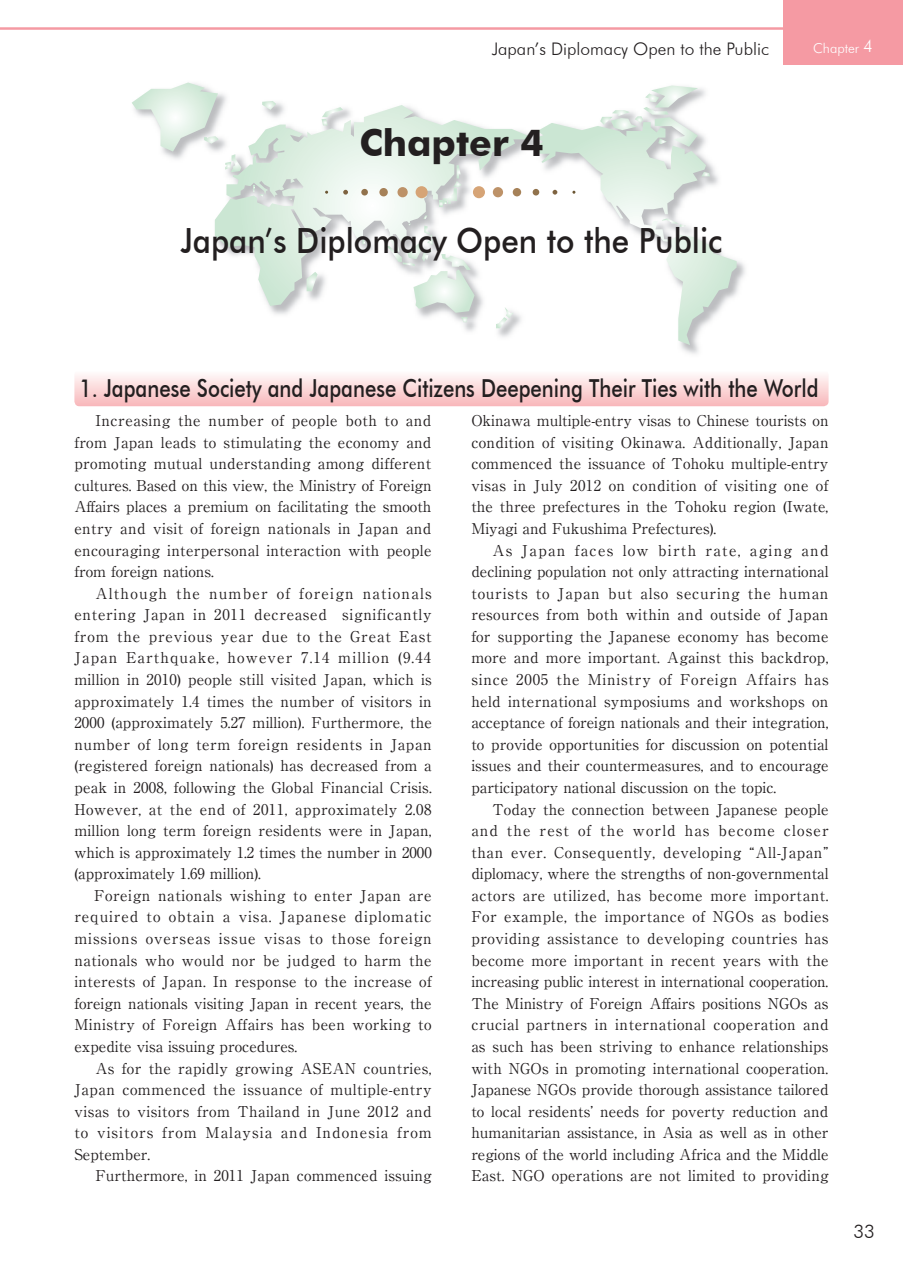
<style>
.page{position:relative;width:903px;height:1275px;background:#fff}
.page>*{position:absolute;margin:0;border:0;box-sizing:border-box;transform-origin:0 0}
.t1{font:700 37.27px "Futura BT";color:#231f20}
.t2{font:500 34.65px "Futura BT";color:#231f20;scale:.9 1}
.t3{font:500 24.85px "Futura BT";color:#231f20;scale:.82 1}
.t4{font:300 18.55px "Futura BT";color:#231f20}
.t5{font:300 17.32px "Futura BT";color:#231f20}
.t6{font:14.88px/21.5px "Ryumin Pr 6";color:#231f20;text-align:justify}
.t7{font:300 13.65px "Futura BT";color:#fff}
.s1{font-size:17.32px}
</style>
<div class="page">
<hr style="left:0;top:27px;width:903px;height:3px;background:#f59aa3">
<div style="left:784px;top:0;width:119px;height:64px;background:#f59aa3"></div>
<img style="left:163px;top:93px;width:582px;height:261px">
<svg style="left:496px;top:307px;width:17px;height:21px"></svg>
<svg style="left:385px;top:306px;width:90px;height:16px"></svg>
<svg style="left:262px;top:101px;width:14px;height:4px"></svg>
<svg style="left:132px;top:82px;width:87px;height:70px"></svg>
<svg style="left:215px;top:105px;width:314px;height:201px"></svg>
<svg style="left:362px;top:240px;width:4px;height:4px"></svg>
<svg style="left:307px;top:272px;width:11px;height:19px"></svg>
<div style="left:416px;top:186px;width:12px;height:12px;background:#d6a476;border-radius:50%"></div>
<div style="left:397px;top:187px;width:11px;height:10px;background:#bd9268;border-radius:50%"></div>
<div style="left:379px;top:188px;width:9px;height:8px;background:#a68158;border-radius:50%"></div>
<div style="left:361px;top:189px;width:7px;height:7px;background:#91724c;border-radius:50%"></div>
<svg style="left:343px;top:190px;width:5px;height:5px"></svg>
<svg style="left:312px;top:177px;width:21px;height:19px"></svg>
<div style="left:473px;top:186px;width:12px;height:12px;background:#d6a476;border-radius:50%"></div>
<div style="left:493px;top:187px;width:10px;height:10px;background:#bd9268;border-radius:50%"></div>
<div style="left:513px;top:188px;width:8px;height:8px;background:#a68158;border-radius:50%"></div>
<div style="left:533px;top:189px;width:6px;height:7px;background:#91724c;border-radius:50%"></div>
<svg style="left:535px;top:85px;width:201px;height:260px"></svg>
<svg style="left:74px;top:375px;width:754px;height:31px;background:#fad5d6"></svg>
<p class="t5" style="left:492px;top:38px;width:279px">Japan’s Diplomacy Open to the Public</p>
<p class="t7" style="left:813px;top:39px;width:62px">Chapter <span class="s1">4</span></p>
<h1 class="t1" style="left:359px;top:120px;width:186px">Chapter 4</h1>
<h2 class="t2" style="left:180px;top:220px;width:604px">Japan’s Diplomacy Open to the Public</h2>
<h3 class="t3" style="left:79px;top:373px;width:903px">1. Japanese Society and Japanese Citizens Deepening Their Ties with the World</h3>
<p class="t6" style="left:74px;top:409px;width:359px;text-indent:21px">Increasing the number of people both to and from Japan leads to stimulating the economy and promoting mutual understanding among different cultures. Based on this view, the Ministry of Foreign Affairs places a premium on facilitating the smooth entry and visit of foreign nationals in Japan and encouraging interpersonal interaction with people from foreign nations.</p>
<p class="t6" style="left:74px;top:582px;width:359px;text-indent:21px">Although the number of foreign nationals entering Japan in 2011 decreased significantly from the previous year due to the Great East Japan Earthquake, however 7.14 million (9.44 million in 2010) people still visited Japan, which is approximately 1.4 times the number of visitors in 2000 (approximately 5.27 million). Furthermore, the number of long term foreign residents in Japan (registered foreign nationals) has decreased from a peak in 2008, following the Global Financial Crisis .<br>However, at the end of 2011, approximately 2.08 million long term foreign residents were in Japan, which is approximately 1.2 times the number in 2000 (approximately 1.69 million).</p>
<p class="t6" style="left:74px;top:884px;width:359px;text-indent:20px">Foreign nationals wishing to enter Japan are required to obtain a visa. Japanese diplomatic missions overseas issue visas to those foreign nationals who would nor be judged to harm the interests of Japan. In response to the increase of foreign nationals visiting Japan in recent years, the Ministry of Foreign Affairs has been working to expedite visa issuing procedures.</p>
<p class="t6" style="left:74px;top:1056px;width:359px;text-indent:21px">As for the rapidly growing ASEAN countries, Japan commenced the issuance of multiple-entry visas to visitors from Thailand in June 2012 and to visitors from Malaysia and Indonesia from September.　</p>
<p class="t6" style="left:95px;top:1164px;width:338px">Furthermore, in 2011 Japan commenced issuing</p>
<p class="t6" style="left:471px;top:409px;width:359px">Okinawa multiple-entry visas to Chinese tourists on condition of visiting Okinawa. Additionally, Japan commenced the issuance of Tohoku multiple-entry visas in July 2012 on condition of visiting one of the three prefectures in the Tohoku region (Iwate, Miyagi and Fukushima Prefectures).</p>
<p class="t6" style="left:471px;top:538px;width:359px;text-indent:21px">As Japan faces low birth rate, aging and declining population not only attracting international tourists to Japan but also securing the human resources from both within and outside of Japan for supporting the Japanese economy has become more and more important. Against this backdrop, since 2005 the Ministry of Foreign Affairs has held international symposiums and workshops on acceptance of foreign nationals and their integration, to provide opportunities for discussion on potential issues and their countermeasures, and to encourage participatory national discussion on the topic.</p>
<p class="t6" style="left:471px;top:797px;width:359px;text-indent:21px">Today the connection between Japanese people and the rest of the world has become closer than ever. Consequently, developing “All-Japan” diplomacy, where the strengths of non-governmental actors are utilized, has become more important.<br>For example, the importance of NGOs as bodies providing assistance to developing countries has become more important in recent years with the increasing public interest in international cooperation.<br>The Ministry of Foreign Affairs positions NGOs as crucial partners in international cooperation and as such has been striving to enhance relationships with NGOs in promoting international cooperation.<br>Japanese NGOs provide thorough assistance tailored to local residents’ needs for poverty reduction and humanitarian assistance, in Asia as well as in other regions of the world including Africa and the Middle East. NGO operations are not limited to providing</p>
<p class="t4" style="left:853px;top:1220px;width:23px">33</p>
</div>
